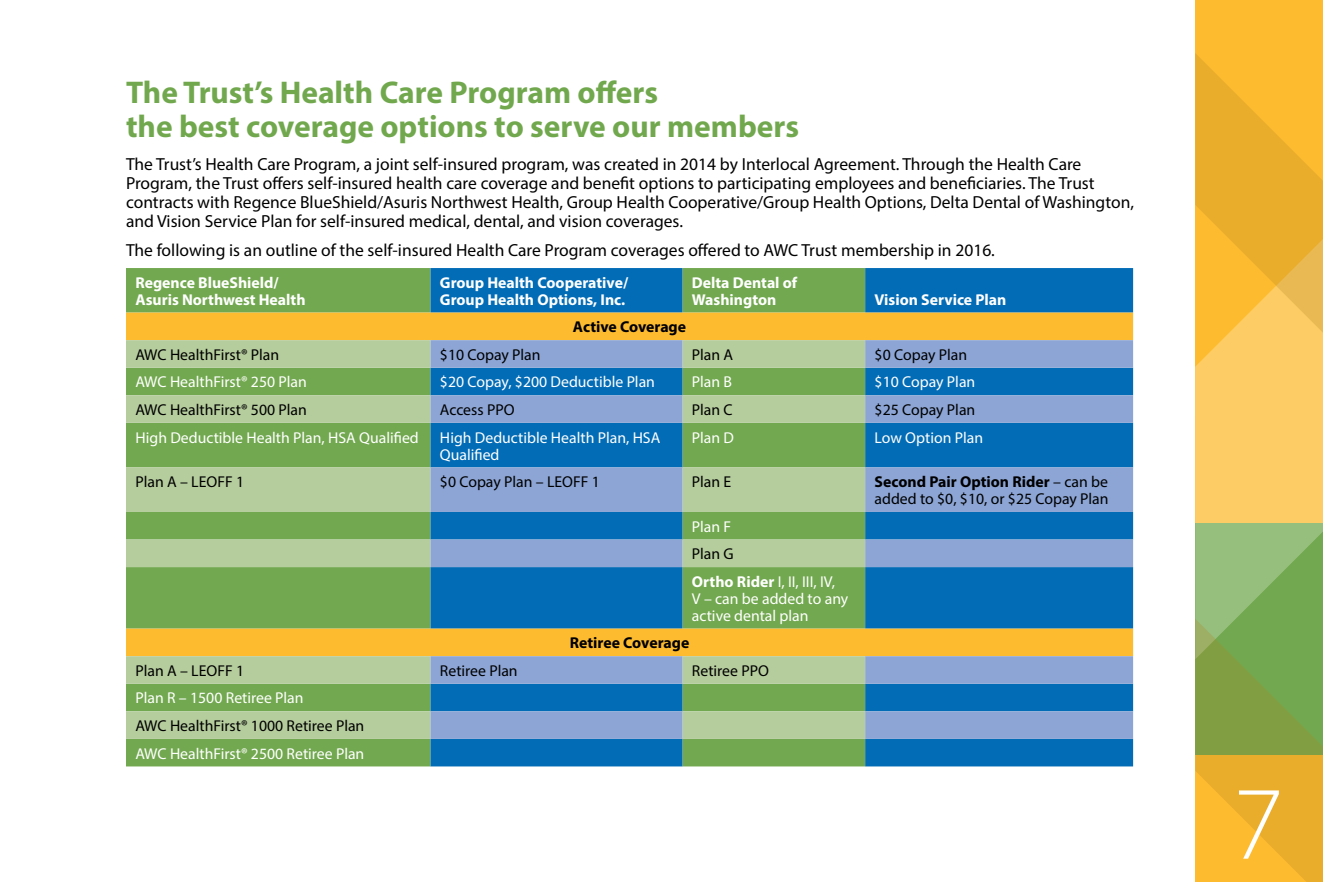
<style>
.page{position:relative;width:1323px;height:882px;background:#fff}
.page>*{position:absolute;margin:0;border:0;box-sizing:border-box;transform-origin:0 0}
.t1{font:300 105px "Myriad Pro";color:#fff}
.t2{font:700 31.5px/33.9px "Myriad Pro";color:#71a84e}
.t3{font:17.5px/18.9px "Myriad Pro";color:#000}
.t4{font:15.75px/17px "Myriad Pro";color:#fff}
.t5{font:15.75px/17px "Myriad Pro";color:#000}
.t6{font:700 15.75px/17px "Myriad Pro";color:#fff}
.t7{font:700 15.75px "Myriad Pro";color:#000}
.s1{font-weight:700}
.s2{color:#000}
</style>
<div class="page">
<div style="left:1195px;top:0;width:128px;height:882px;background:#fdbb30"></div>
<div style="left:126px;top:268px;width:304px;height:498px;background:#72a84f"></div>
<svg style="left:430px;top:268px;width:703px;height:498px;background:#227c9b"></svg>
<div style="left:126px;top:313px;width:1007px;height:27px;background:#fdbb30"></div>
<svg style="left:126px;top:340px;width:304px;height:399px;background:#9aba71"></svg>
<svg style="left:430px;top:340px;width:703px;height:399px;background:#6698a8"></svg>
<svg style="left:1195px;top:347px;width:128px;height:272px;background:#d4c467"></svg>
<svg style="left:1195px;top:53px;width:128px;height:294px"></svg>
<svg style="left:1195px;top:619px;width:128px;height:263px"></svg>
<h2 class="t2" style="left:126px;top:74px;width:675px">The Trust’s Health Care Program offers<br>the best coverage options to serve our members</h2>
<p class="t3" style="left:126px;top:154px;width:1010px">The Trust’s Health Care Program, a joint self-insured program, was created in 2014 by Interlocal Agreement. Through the Health Care Program, the Trust offers self-insured health care coverage and benefit options to participating employees and beneficiaries. The Trust contracts with Regence BlueShield/Asuris Northwest Health, Group Health Cooperative/Group Health Options, Delta Dental of Washington, and Vision Service Plan for self-insured medical, dental, and vision coverages.</p>
<p class="t3" style="left:126px;top:240px;width:870px">The following is an outline of the self-insured Health Care Program coverages offered to AWC Trust membership in 2016.</p>
<p class="t6" style="left:135px;top:273px;width:172px">Regence BlueShield/<br>Asuris Northwest Health</p>
<p class="t6" style="left:440px;top:273px;width:190px">Group Health Cooperative/<br>Group Health Options, Inc.</p>
<p class="t6" style="left:692px;top:273px;width:107px">Delta Dental of<br>Washington</p>
<p class="t6" style="left:875px;top:290px;width:133px">Vision Service Plan</p>
<p class="t7" style="left:573px;top:317px;width:115px">Active Coverage</p>
<p class="t5" style="left:135px;top:346px;width:145px">AWC HealthFirst® Plan</p>
<p class="t5" style="left:440px;top:346px;width:102px">$10 Copay Plan</p>
<p class="t5" style="left:692px;top:346px;width:43px">Plan A</p>
<p class="t5" style="left:875px;top:346px;width:94px">$0 Copay Plan</p>
<p class="t4" style="left:135px;top:373px;width:173px">AWC HealthFirst® 250 Plan</p>
<p class="t4" style="left:440px;top:373px;width:217px">$20 Copay, $200 Deductible Plan</p>
<p class="t4" style="left:692px;top:373px;width:42px">Plan B</p>
<p class="t4" style="left:875px;top:373px;width:102px">$10 Copay Plan</p>
<p class="t5" style="left:135px;top:401px;width:173px">AWC HealthFirst® 500 Plan</p>
<p class="t5" style="left:440px;top:401px;width:76px">Access PPO</p>
<p class="t5" style="left:692px;top:401px;width:42px">Plan C</p>
<p class="t5" style="left:875px;top:401px;width:102px">$25 Copay Plan</p>
<p class="t4" style="left:135px;top:429px;width:285px">High Deductible Health Plan, HSA Qualified</p>
<p class="t4" style="left:440px;top:429px;width:222px">High Deductible Health Plan, HSA<br>Qualified</p>
<p class="t4" style="left:692px;top:429px;width:44px">Plan D</p>
<p class="t4" style="left:875px;top:429px;width:110px">Low Option Plan</p>
<p class="t5" style="left:135px;top:473px;width:110px">Plan A – LEOFF 1</p>
<p class="t5" style="left:440px;top:473px;width:161px">$0 Copay Plan – LEOFF 1</p>
<p class="t5" style="left:692px;top:473px;width:41px">Plan E</p>
<p class="t5" style="left:875px;top:473px;width:236px"><span class="s1">Second Pair Option Rider</span> – can be added to $0, $10, or $25 Copay Plan</p>
<p class="t4" style="left:692px;top:518px;width:41px">Plan F</p>
<p class="t4" style="left:692px;top:540px;width:145px;line-height:27.7px"><span class="s2">Plan G<br></span><span class="s1">Ortho Rider</span> I, II, III, IV,</p>
<p class="t4" style="left:692px;top:590px;width:158px">V – can be added to any active dental plan</p>
<p class="t7" style="left:570px;top:633px;width:121px">Retiree Coverage</p>
<p class="t5" style="left:135px;top:662px;width:110px">Plan A – LEOFF 1</p>
<p class="t5" style="left:440px;top:662px;width:79px">Retiree Plan</p>
<p class="t5" style="left:692px;top:662px;width:79px">Retiree PPO</p>
<p class="t4" style="left:135px;top:689px;width:170px">Plan R – 1500 Retiree Plan</p>
<p class="t5" style="left:135px;top:717px;width:230px">AWC HealthFirst® 1000 Retiree Plan</p>
<p class="t4" style="left:135px;top:745px;width:230px">AWC HealthFirst® 2500 Retiree Plan</p>
<h1 class="t1" style="left:1232px;top:766px;width:53px">7</h1>
</div>
